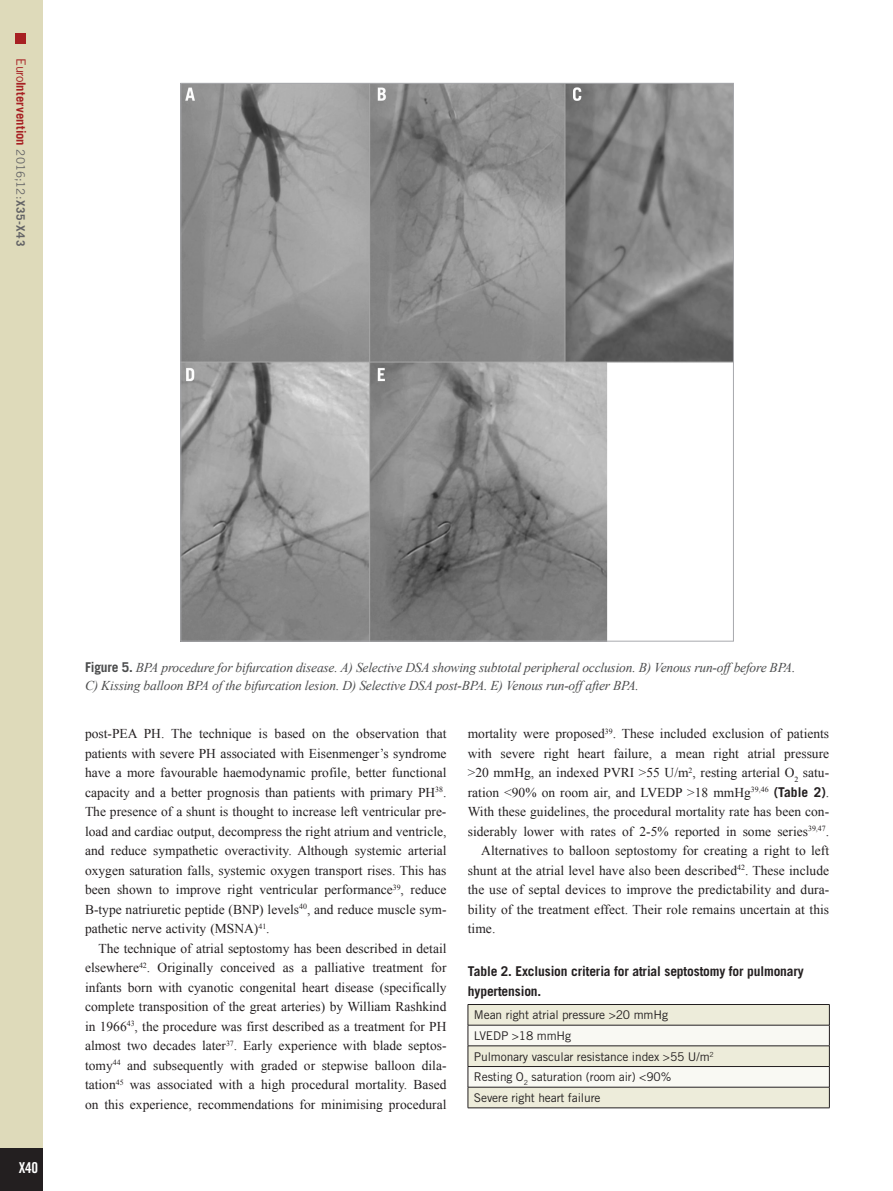
<style>
.page{position:relative;width:893px;height:1191px;background:#fff}
.page>*{position:absolute;margin:0;border:0;box-sizing:border-box;transform-origin:0 0}
.t1{font:15px "Trade Gothic LT Std Bd Cn 20";color:#fff}
.text_paragraph{font:13.5px/19.5px "Times New Roman";color:#231f20;text-align:justify}
.text_1er_paragraph{font:13.5px/19.5px "Times New Roman";color:#231f20;text-align:justify}
.figure_legende{font:italic 13.5px/18px "Times New Roman";letter-spacing:-.015em;color:#4b4c4d}
.tablo_titre{font:700 13.5px/19.5px "Trade Gothic LT Std";letter-spacing:-.01em;color:#231f20}
.t2{font:700 12.75px "Trade Gothic LT Std";letter-spacing:.005em;color:#a72023}
.tablo_texte{font:12px "Trade Gothic LT Std";letter-spacing:-.01em;color:#231f20}
.s1{font-weight:400}
.s2{font-weight:400;font-size:11.7px;color:#636366}
.s3{font-size:11.7px;color:#636366}
.s4{font-family:"Trade Gothic LT Std";font-weight:700;font-style:normal}
.s5{font-family:"Trade Gothic LT Std";font-weight:700}
</style>
<div class="page">
<div style="left:0;top:0;width:43px;height:1191px;background:#dedaba"></div>
<div style="left:16px;top:34px;width:10px;height:10px;background:#a72023"></div>
<div style="left:0;top:1148px;width:43px;height:43px;background:#231f20"></div>
<img style="left:182px;top:85px;width:550px;height:554px">
<svg style="left:468px;top:1004px;width:362px;height:103px"></svg>
<hr style="left:468px;top:1107px;width:362px;height:1px;background:#231f20">
<p class="t2" style="left:29px;top:58px;width:189px;rotate:90deg"><span class="s1">Euro</span>Intervention <span class="s2">2016;12:</span><span class="s3">X35-X43</span></p>
<p class="t1" style="left:19px;top:1158px;width:21px">X40</p>
<p class="figure_legende" style="left:85px;top:658px;width:712px"><span class="s4">Figure 5.</span> BPA procedure for bifurcation disease. A) Selective DSA showing subtotal peripheral occlusion. B) Venous run-off before BPA.<br>C) Kissing balloon BPA of the bifurcation lesion. D) Selective DSA post-BPA. E) Venous run-off after BPA.</p>
<p class="text_1er_paragraph" style="left:85px;top:723px;width:363px">post-PEA PH. The technique is based on the observation that patients with severe PH associated with Eisenmenger’s syndrome have a more favourable haemodynamic profile, better functional capacity and a better prognosis than patients with primary PH<sup>38</sup>.<br>The presence of a shunt is thought to increase left ventricular pre&shy;load and cardiac output, decompress the right atrium and ventricle, and reduce sympathetic overactivity. Although systemic arterial oxygen saturation falls, systemic oxygen transport rises. This has been shown to improve right ventricular performance<sup>39</sup>, reduce B-type natriuretic peptide (BNP) levels<sup>40</sup>, and reduce muscle sym&shy;pathetic nerve activity (MSNA)<sup>41</sup>.</p>
<p class="text_paragraph" style="left:85px;top:938px;width:363px;text-indent:14px">The technique of atrial septostomy has been described in detail elsewhere<sup>42</sup>. Originally conceived as a palliative treatment for infants born with cyanotic congenital heart disease (specifically complete transposition of the great arteries) by William Rashkind in 1966<sup>43</sup>, the procedure was first described as a treatment for PH almost two decades later<sup>37</sup>. Early experience with blade septos&shy;tomy<sup>44</sup> and subsequently with graded or stepwise balloon dila&shy;tation<sup>45</sup> was associated with a high procedural mortality. Based on this experience, recommendations for minimising procedural</p>
<p class="text_paragraph" style="left:468px;top:723px;width:363px">mortality were proposed<sup>39</sup>. These included exclusion of patients with severe right heart failure, a mean right atrial pressure &gt;20 mmHg, an indexed PVRI &gt;55 U/m<sup>2</sup>, resting arterial O<sub>2</sub> satu&shy;ration &lt;90% on room air, and LVEDP &gt;18 mmHg<sup>39,46</sup> <span class="s5">(Table 2)</span>.<br>With these guidelines, the procedural mortality rate has been con&shy;siderably lower with rates of 2-5% reported in some series<sup>39,47</sup>.</p>
<p class="text_paragraph" style="left:468px;top:840px;width:363px;text-indent:14px">Alternatives to balloon septostomy for creating a right to left shunt at the atrial level have also been described<sup>42</sup>. These include the use of septal devices to improve the predictability and dura&shy;bility of the treatment effect. Their role remains uncertain at this time.</p>
<p class="tablo_titre" style="left:468px;top:961px;width:337px">Table 2. Exclusion criteria for atrial septostomy for pulmonary hypertension.</p>
<p class="tablo_texte" style="left:474px;top:1007px;width:196px">Mean right atrial pressure &gt;20 mmHg</p>
<p class="tablo_texte" style="left:474px;top:1028px;width:99px">LVEDP &gt;18 mmHg</p>
<p class="tablo_texte" style="left:474px;top:1049px;width:241px">Pulmonary vascular resistance index &gt;55 U/m<sup>2</sup></p>
<p class="tablo_texte" style="left:474px;top:1069px;width:199px">Resting O<sub>2</sub> saturation (room air) &lt;90%</p>
<p class="tablo_texte" style="left:474px;top:1090px;width:128px">Severe right heart failure</p>
</div>
